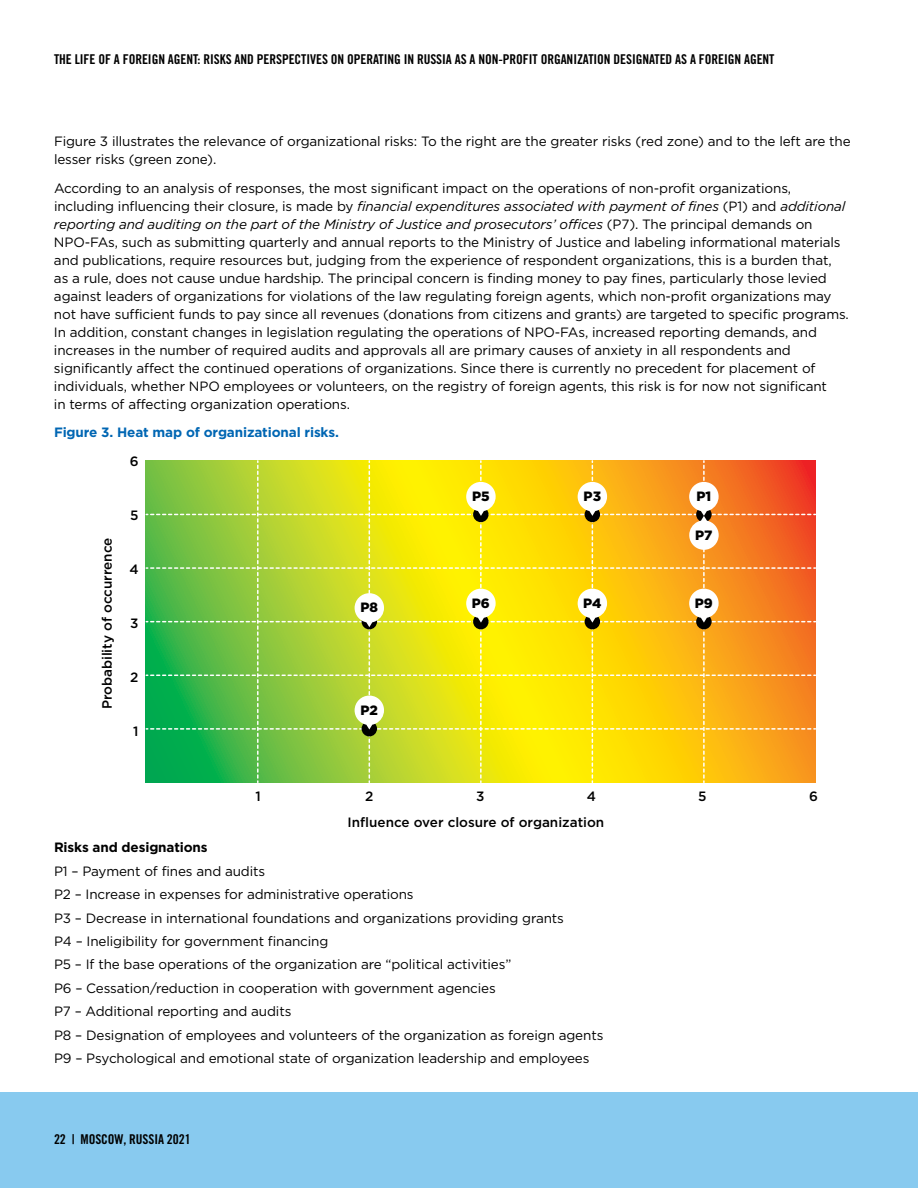
<style>
.page{position:relative;width:918px;height:1188px;background:#fff}
.page>*{position:absolute;margin:0;border:0;box-sizing:border-box;transform-origin:0 0}
.Body_Copy{font:13.5px/18px "Gotham";letter-spacing:-.01em;color:#000}
.t1{font:13.5px "Trade Gothic Bold Cond Twenty";letter-spacing:-.005em;color:#000}
.t2{font:500 13.5px/25.3px "Gotham";color:#000}
.Subheads{font:700 13.5px "Gotham";letter-spacing:-.01em;color:#0066b3}
.Body_Copy-2{font:700 13.5px "Gotham";letter-spacing:-.01em;color:#000}
.t3{font:900 13.5px "Gotham";color:#000}
.s1{font-style:italic}
</style>
<div class="page">
<svg style="left:146px;top:461px;width:669px;height:321px;background:#d0c629"></svg>
<div style="left:0;top:1092px;width:918px;height:96px;background:#88caef"></div>
<p class="t1" style="left:54px;top:51px;width:722px">THE LIFE OF A FOREIGN AGENT: RISKS AND PERSPECTIVES ON OPERATING IN RUSSIA AS A NON-PROFIT ORGANIZATION DESIGNATED AS A FOREIGN AGENT</p>
<p class="Body_Copy" style="left:54px;top:132px;width:798px">Figure 3 illustrates the relevance of organizational risks: To the right are the greater risks (red zone) and to the left are the lesser risks (green zone).</p>
<p class="Body_Copy" style="left:54px;top:179px;width:796px">According to an analysis of responses, the most significant impact on the operations of non-profit organizations, including influencing their closure, is made by <span class="s1">financial expenditures associated with payment of fines</span> (P1) and <span class="s1">additional reporting and auditing on the part of the Ministry of Justice and prosecutors’ offices</span> (P7). The principal demands on NPO-FAs, such as submitting quarterly and annual reports to the Ministry of Justice and labeling informational materials and publications, require resources but, judging from the experience of respondent organizations, this is a burden that, as a rule, does not cause undue hardship. The principal concern is finding money to pay fines, particularly those levied against leaders of organizations for violations of the law regulating foreign agents, which non-profit organizations may not have sufficient funds to pay since all revenues (donations from citizens and grants) are targeted to specific programs.<br>In addition, constant changes in legislation regulating the operations of NPO-FAs, increased reporting demands, and increases in the number of required audits and approvals all are primary causes of anxiety in all respondents and significantly affect the continued operations of organizations. Since there is currently no precedent for placement of individuals, whether NPO employees or volunteers, on the registry of foreign agents, this risk is for now not significant<br>in terms of affecting organization operations.</p>
<p class="Subheads" style="left:54px;top:424px;width:287px">Figure 3. Heat map of organizational risks.</p>
<p class="t2" style="left:130px;top:449px;width:10px">6</p>
<p class="t2" style="left:94px;top:709px;width:173px;rotate:-90deg">Probability of occurrence</p>
<p class="t2" style="left:130px;top:503px;width:10px">5</p>
<p class="t2" style="left:129px;top:557px;width:11px">4</p>
<p class="t2" style="left:130px;top:611px;width:10px">3</p>
<p class="t2" style="left:130px;top:665px;width:10px">2</p>
<p class="t2" style="left:133px;top:719px;width:7px">1</p>
<p class="t3" style="left:472px;top:487px;width:19px">P5</p>
<p class="t3" style="left:584px;top:487px;width:19px">P3</p>
<p class="t3" style="left:696px;top:487px;width:16px">P1</p>
<p class="t3" style="left:695px;top:525px;width:19px">P7</p>
<p class="t3" style="left:361px;top:598px;width:19px">P8</p>
<p class="t3" style="left:472px;top:594px;width:20px">P6</p>
<p class="t3" style="left:583px;top:594px;width:20px">P4</p>
<p class="t3" style="left:695px;top:594px;width:20px">P9</p>
<p class="t3" style="left:361px;top:701px;width:19px">P2</p>
<p class="t2" style="left:476px;top:784px;width:10px">3</p>
<p class="t2" style="left:587px;top:784px;width:11px">4</p>
<p class="t2" style="left:698px;top:784px;width:10px">5</p>
<p class="t2" style="left:809px;top:784px;width:10px">6</p>
<p class="t2" style="left:255px;top:784px;width:7px">1</p>
<p class="t2" style="left:348px;top:784px;width:258px;text-indent:17px">2<br>Influence over closure of organization</p>
<p class="Body_Copy-2" style="left:54px;top:839px;width:155px">Risks and designations</p>
<p class="Body_Copy" style="left:54px;top:862px;width:213px">P1 – Payment of fines and audits</p>
<p class="Body_Copy" style="left:54px;top:885px;width:361px">P2 – Increase in expenses for administrative operations</p>
<p class="Body_Copy" style="left:54px;top:909px;width:511px">P3 – Decrease in international foundations and organizations providing grants</p>
<p class="Body_Copy" style="left:54px;top:932px;width:276px">P4 – Ineligibility for government financing</p>
<p class="Body_Copy" style="left:54px;top:955px;width:459px">P5 – If the base operations of the organization are “political activities”</p>
<p class="Body_Copy" style="left:54px;top:979px;width:443px">P6 – Cessation/reduction in cooperation with government agencies</p>
<p class="Body_Copy" style="left:54px;top:1002px;width:239px">P7 – Additional reporting and audits</p>
<p class="Body_Copy" style="left:54px;top:1026px;width:551px">P8 – Designation of employees and volunteers of the organization as foreign agents</p>
<p class="Body_Copy" style="left:54px;top:1049px;width:537px">P9 – Psychological and emotional state of organization leadership and employees</p>
<p class="t1" style="left:54px;top:1131px;width:138px">22 | MOSCOW, RUSSIA 2021</p>
</div>
